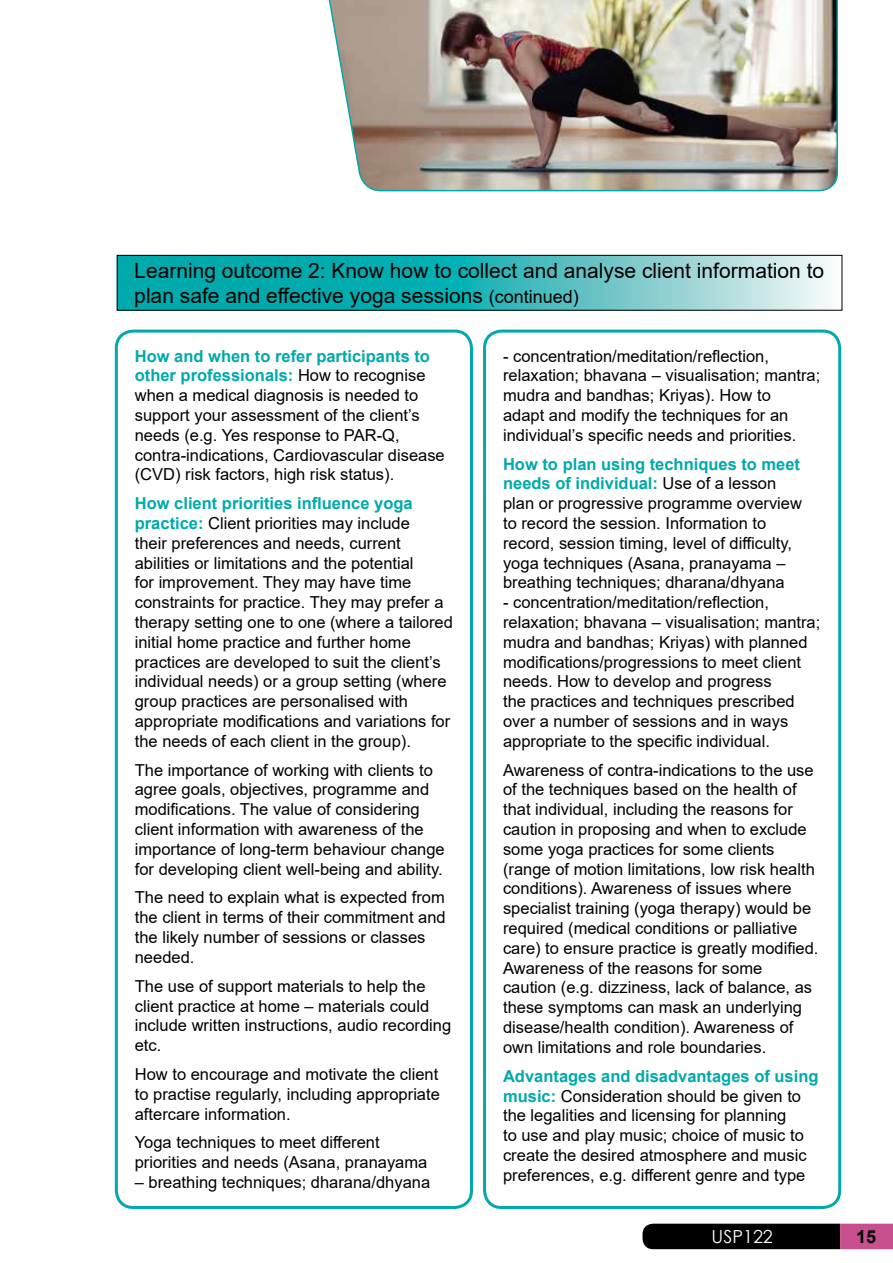
<style>
.page{position:relative;width:893px;height:1263px;background:#fff}
.page>*{position:absolute;margin:0;border:0;box-sizing:border-box;transform-origin:0 0}
.t1{font:21px/25.2px "Arial";color:#000}
.t2{font:18px "Century Gothic";color:#fff}
.t3{font:700 18px "Arial";color:#000}
.t4{font:16.5px/19.8px "Arial";color:#000}
.s1{font-size:18px}
.s2{font-weight:700;color:#00a9ab}
</style>
<div class="page">
<img style="left:328px;top:0;width:511px;height:192px">
<svg style="left:119px;top:257px;width:712px;height:51px;background:#45bdc0"></svg>
<div style="left:117px;top:255px;width:725px;height:55px;border:1px solid #000"></div>
<div style="left:115px;top:330px;width:358px;height:879px;border:3px solid #00a9ab;border-radius:17px"></div>
<div style="left:483px;top:330px;width:358px;height:879px;border:3px solid #00a9ab;border-radius:17px"></div>
<svg style="left:642px;top:1224px;width:251px;height:25px;background:#2c1320"></svg>
<p class="t1" style="left:134px;top:258px;width:691px">Learning outcome 2: Know how to collect and analyse client information to plan safe and effective yoga sessions <span class="s1">(continued)</span></p>
<p class="t4" style="left:135px;top:346px;width:311px"><span class="s2">How and when to refer participants to other professionals:</span> How to recognise when a medical diagnosis is needed to support your assessment of the client’s needs (e.g. Yes response to PAR-Q, contra-indications, Cardiovascular disease (CVD) risk factors, high risk status).</p>
<p class="t4" style="left:135px;top:493px;width:320px"><span class="s2">How client priorities influence yoga practice:</span> Client priorities may include<br>their preferences and needs, current abilities or limitations and the potential<br>for improvement. They may have time constraints for practice. They may prefer a therapy setting one to one (where a tailored initial home practice and further home practices are developed to suit the client’s individual needs) or a group setting (where group practices are personalised with appropriate modifications and variations for the needs of each client in the group).</p>
<p class="t4" style="left:135px;top:760px;width:311px">The importance of working with clients to agree goals, objectives, programme and modifications. The value of considering client information with awareness of the importance of long-term behaviour change for developing client well-being and ability.</p>
<p class="t4" style="left:135px;top:888px;width:312px">The need to explain what is expected from the client in terms of their commitment and the likely number of sessions or classes needed.</p>
<p class="t4" style="left:135px;top:976px;width:318px">The use of support materials to help the client practice at home – materials could include written instructions, audio recording etc.</p>
<p class="t4" style="left:135px;top:1064px;width:307px;text-align:justify">How to encourage and motivate the client to practise regularly, including appropriate aftercare information.</p>
<p class="t4" style="left:135px;top:1132px;width:294px">Yoga techniques to meet different priorities and needs (Asana, pranayama</p>
<p class="t4" style="left:135px;top:1172px;width:297px">– breathing techniques; dharana/dhyana</p>
<p class="t4" style="left:503px;top:346px;width:319px">- concentration/meditation/reflection, relaxation; bhavana – visualisation; mantra; mudra and bandhas; Kriyas). How to<br>adapt and modify the techniques for an individual’s specific needs and priorities.</p>
<p class="t4" style="left:503px;top:454px;width:300px"><span class="s2">How to plan using techniques to meet needs of individual:</span> Use of a lesson plan or progressive programme overview to record the session. Information to record, session timing, level of difficulty, yoga techniques (Asana, pranayama – breathing techniques; dharana/dhyana</p>
<p class="t4" style="left:503px;top:592px;width:319px">- concentration/meditation/reflection, relaxation; bhavana – visualisation; mantra; mudra and bandhas; Kriyas) with planned modifications/progressions to meet client needs. How to develop and progress<br>the practices and techniques prescribed over a number of sessions and in ways appropriate to the specific individual.</p>
<p class="t4" style="left:503px;top:760px;width:317px">Awareness of contra-indications to the use of the techniques based on the health of that individual, including the reasons for caution in proposing and when to exclude some yoga practices for some clients (range of motion limitations, low risk health conditions). Awareness of issues where specialist training (yoga therapy) would be required (medical conditions or palliative care) to ensure practice is greatly modified.<br>Awareness of the reasons for some caution (e.g. dizziness, lack of balance, as these symptoms can mask an underlying disease/health condition). Awareness of own limitations and role boundaries.</p>
<p class="t4" style="left:503px;top:1066px;width:317px"><span class="s2">Advantages and disadvantages of using music:</span> Consideration should be given to the legalities and licensing for planning<br>to use and play music; choice of music to create the desired atmosphere and music preferences, e.g. different genre and type</p>
<p class="t2" style="left:712px;top:1223px;width:63px">USP122</p>
<p class="t3" style="left:856px;top:1224px;width:22px">15</p>
</div>
